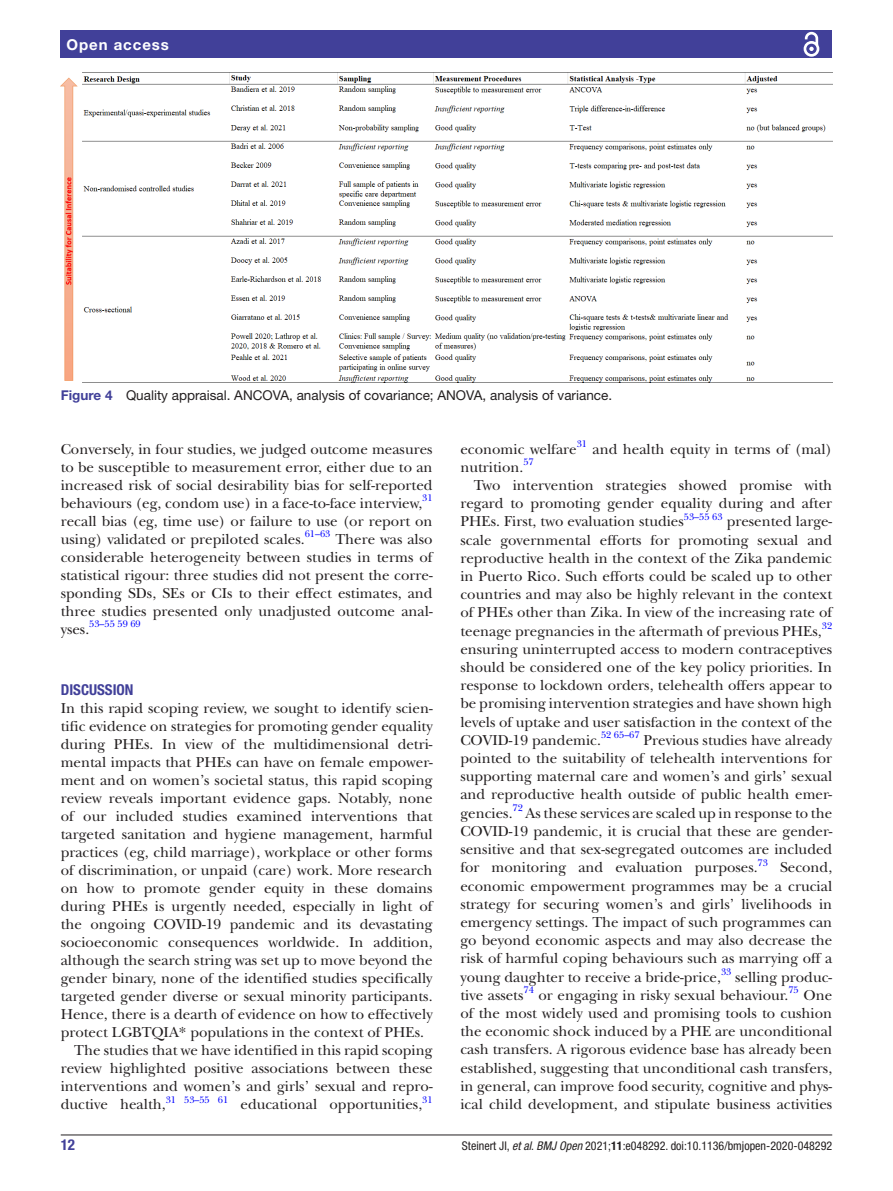
<style>
.page{position:relative;width:893px;height:1191px;background:#fff}
.page>*{position:absolute;margin:0;border:0;box-sizing:border-box;transform-origin:0 0}
.t1{font:15px/18.1px "New Baskerville";color:#231f20;text-align:justify}
.t2{font:700 condensed 15px "Helvetica Neue LT Std";color:#414099}
.t3{font:700 15px "Helvetica Neue LT Std";letter-spacing:.065em;color:#fff}
.t4{font:13.5px "Helvetica Neue LT Std";color:#231f20}
.t5{font:condensed 12px "Helvetica Neue LT Std";color:#231f20}
.t6{font:9.9px "New Baskerville";color:#00f}
.s1{font-weight:700;color:#414099}
.s2{font-style:italic}
.s3{font-weight:700}
</style>
<div class="page">
<hr style="left:61px;top:1134px;width:771px;height:1px;background:#231f20">
<div style="left:61px;top:31px;width:771px;height:27px;background:#414099"></div>
<svg style="left:803px;top:31px;width:17px;height:26px"></svg>
<img style="left:61px;top:73px;width:771px;height:309px">
<p class="t3" style="left:66px;top:35px;width:104px">Open access</p>
<p class="t4" style="left:61px;top:387px;width:553px"><span class="s1">Figure 4</span> Quality appraisal. ANCOVA, analysis of covariance; ANOVA, analysis of variance.</p>
<p class="t1" style="left:61px;top:440px;width:373px">Conversely, in four studies, we judged outcome measures to be susceptible to measurement error, either due to an increased risk of social desirability bias for self-reported behaviours (eg, condom use) in a face-to-face interview,</p>
<p class="t6" style="left:422px;top:492px;width:12px">31</p>
<p class="t1" style="left:61px;top:512px;width:373px">recall bias (eg, time use) or failure to use (or report on using) validated or prepiloted scales.</p>
<p class="t6" style="left:305px;top:528px;width:27px">61–63</p>
<p class="t1" style="left:61px;top:530px;width:373px;text-indent:275px">There was also considerable heterogeneity between studies in terms of statistical rigour: three studies did not present the corre&shy;sponding SDs, SEs or CIs to their effect estimates, and three studies presented only unadjusted outcome anal&shy;yses.</p>
<p class="t6" style="left:89px;top:618px;width:53px">53–55 59 69</p>
<p class="t2" style="left:61px;top:681px;width:74px">DISCUSSION</p>
<p class="t1" style="left:61px;top:699px;width:373px">In this rapid scoping review, we sought to identify scien-</p>
<p class="t1" style="left:61px;top:717px;width:373px">tific evidence on strategies for promoting gender equality</p>
<p class="t1" style="left:61px;top:735px;width:373px">during PHEs. In view of the multidimensional detri-</p>
<p class="t1" style="left:61px;top:753px;width:373px">mental impacts that PHEs can have on female empower-</p>
<p class="t1" style="left:61px;top:771px;width:373px">ment and on women’s societal status, this rapid scoping</p>
<p class="t1" style="left:61px;top:789px;width:373px">review reveals important evidence gaps. Notably, none</p>
<p class="t1" style="left:61px;top:807px;width:373px">of our included studies examined interventions that</p>
<p class="t1" style="left:61px;top:825px;width:373px">targeted sanitation and hygiene management, harmful</p>
<p class="t1" style="left:61px;top:843px;width:373px">practices (eg, child marriage), workplace or other forms</p>
<p class="t1" style="left:61px;top:861px;width:373px">of discrimination, or unpaid (care) work. More research</p>
<p class="t1" style="left:61px;top:879px;width:373px">on how to promote gender equity in these domains</p>
<p class="t1" style="left:61px;top:897px;width:373px">during PHEs is urgently needed, especially in light of</p>
<p class="t1" style="left:61px;top:915px;width:373px">the ongoing COVID-19 pandemic and its devastating</p>
<p class="t1" style="left:61px;top:933px;width:373px">socioeconomic consequences worldwide. In addition,</p>
<p class="t1" style="left:61px;top:951px;width:373px">although the search string was set up to move beyond the</p>
<p class="t1" style="left:61px;top:969px;width:373px">gender binary, none of the identified studies specifically</p>
<p class="t1" style="left:61px;top:987px;width:373px">targeted gender diverse or sexual minority participants.</p>
<p class="t1" style="left:61px;top:1005px;width:373px">Hence, there is a dearth of evidence on how to effectively</p>
<p class="t1" style="left:61px;top:1023px;width:365px">protect LGBTQIA* populations in the context of PHEs.</p>
<p class="t1" style="left:74px;top:1041px;width:360px">The studies that we have identified in this rapid scoping</p>
<p class="t1" style="left:61px;top:1059px;width:373px">review highlighted positive associations between these</p>
<p class="t1" style="left:61px;top:1077px;width:373px">interventions and women’s and girls’ sexual and repro-</p>
<p class="t1" style="left:61px;top:1095px;width:106px">ductive health,</p>
<p class="t6" style="left:166px;top:1093px;width:64px">31 53–55 61</p>
<p class="t1" style="left:241px;top:1095px;width:183px">educational opportunities,</p>
<p class="t6" style="left:422px;top:1093px;width:12px">31</p>
<p class="t1" style="left:460px;top:440px;width:118px">economic welfare</p>
<p class="t6" style="left:577px;top:438px;width:12px">31</p>
<p class="t1" style="left:593px;top:440px;width:241px">and health equity in terms of (mal)</p>
<p class="t1" style="left:460px;top:458px;width:64px">nutrition.</p>
<p class="t6" style="left:523px;top:456px;width:12px">57</p>
<p class="t1" style="left:460px;top:476px;width:373px;text-indent:14px">Two intervention strategies showed promise with regard to promoting gender equality during and after PHEs. First, two evaluation studies</p>
<p class="t6" style="left:684px;top:511px;width:40px">53–55 63</p>
<p class="t1" style="left:460px;top:512px;width:373px;text-indent:266px">presented large&shy;scale governmental efforts for promoting sexual and reproductive health in the context of the Zika pandemic in Puerto Rico. Such efforts could be scaled up to other countries and may also be highly relevant in the context of PHEs other than Zika. In view of the increasing rate of teenage pregnancies in the aftermath of previous PHEs,</p>
<p class="t6" style="left:822px;top:620px;width:12px">32</p>
<p class="t1" style="left:460px;top:640px;width:373px">ensuring uninterrupted access to modern contraceptives should be considered one of the key policy priorities. In response to lockdown orders, telehealth offers appear to be promising intervention strategies and have shown high levels of uptake and user satisfaction in the context of the COVID-19 pandemic.</p>
<p class="t6" style="left:601px;top:729px;width:40px">52 65–67</p>
<p class="t1" style="left:460px;top:731px;width:373px;text-indent:183px">Previous studies have already pointed to the suitability of telehealth interventions for supporting maternal care and women’s and girls’ sexual and reproductive health outside of public health emer&shy;gencies.<sup>72</sup> As these services are scaled up in response to the COVID-19 pandemic, it is crucial that these are gender&shy;sensitive and that sex-segregated outcomes are included for monitoring and evaluation purposes.</p>
<p class="t6" style="left:758px;top:856px;width:12px">73</p>
<p class="t1" style="left:460px;top:858px;width:373px;text-indent:320px">Second, economic empowerment programmes may be a crucial strategy for securing women’s and girls’ livelihoods in emergency settings. The impact of such programmes can go beyond economic aspects and may also decrease the risk of harmful coping behaviours such as marrying off a young daughter to receive a bride-price,</p>
<p class="t6" style="left:721px;top:965px;width:12px">33</p>
<p class="t1" style="left:735px;top:967px;width:99px">selling produc-</p>
<p class="t6" style="left:788px;top:984px;width:12px">75</p>
<p class="t1" style="left:460px;top:986px;width:373px;text-indent:343px">One of the most widely used and promising tools to cushion the economic shock induced by a PHE are unconditional cash transfers. A rigorous evidence base has already been established, suggesting that unconditional cash transfers, in general, can improve food security, cognitive and phys&shy;ical child development, and stipulate business activities</p>
<p class="t6" style="left:523px;top:984px;width:12px">74</p>
<p class="t1" style="left:538px;top:986px;width:251px">or engaging in risky sexual behaviour.</p>
<p class="t1" style="left:460px;top:986px;width:65px">tive assets</p>
<p class="t2" style="left:61px;top:1135px;width:16px">12</p>
<p class="t5" style="left:462px;top:1138px;width:372px">Steinert JI, <span class="s2">et al</span>. <span class="s2">BMJ Open</span> 2021;<span class="s3">11</span>:e048292. doi:10.1136/bmjopen-2020-048292</p>
</div>
